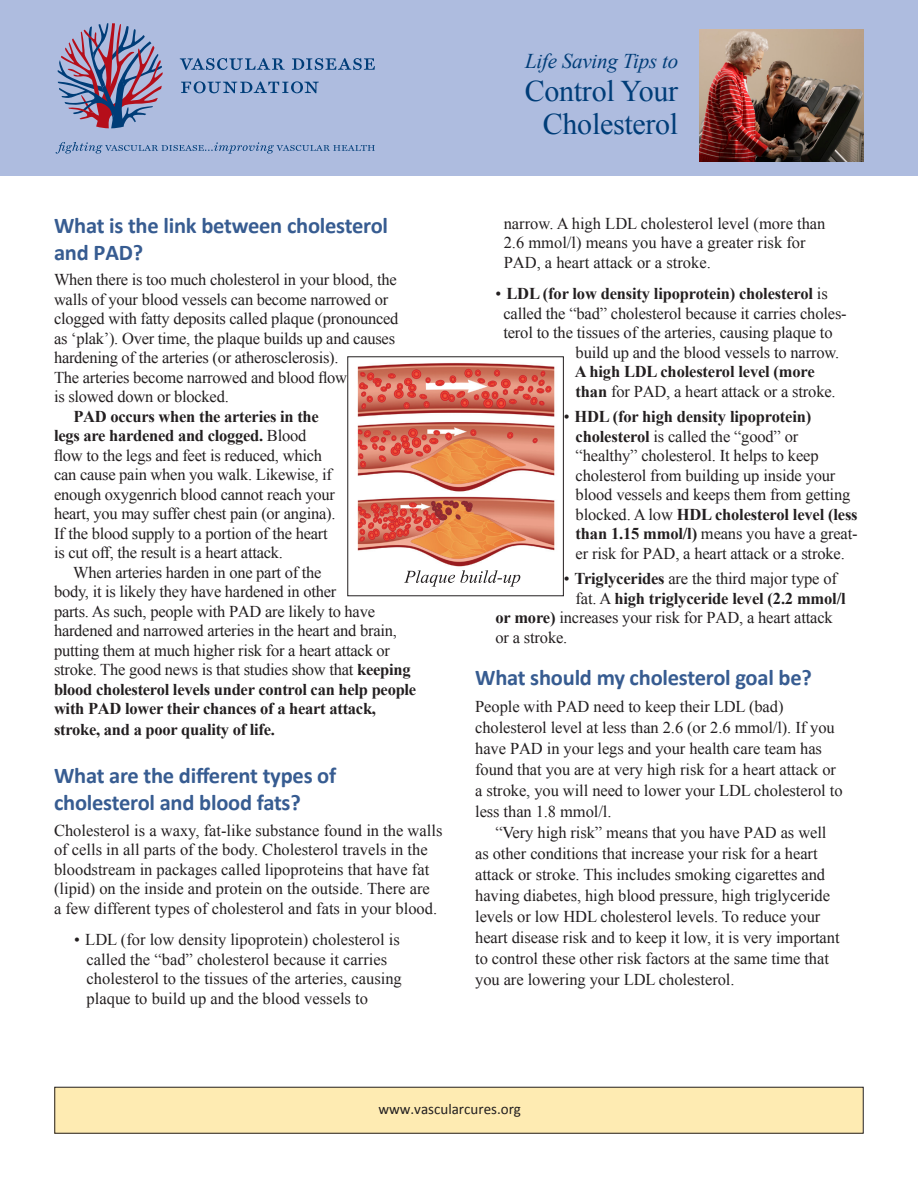
<style>
.page{position:relative;width:918px;height:1188px;background:#fff}
.page>*{position:absolute;margin:0;border:0;box-sizing:border-box;transform-origin:0 0}
.t1{font:30px "Times New Roman";letter-spacing:-.01em;color:#003d78}
.t2{font:700 22.5px "Calibri";letter-spacing:-.01em;color:#375c91}
.t3{font:italic 21px "Times New Roman";letter-spacing:-.01em;color:#003d78}
.t4{font:16.5px/19.5px "Times New Roman";letter-spacing:-.005em;color:#231f20}
.t5{font:700 16.5px/19.5px "Times New Roman";letter-spacing:-.01em;color:#231f20}
.t6{font:15px "Calibri";color:#231f20}
.s1{font-weight:700}
.s2{font-weight:400}
</style>
<div class="page">
<img style="left:357px;top:363px;width:198px;height:204px">
<div style="left:347px;top:356px;width:217px;height:240px;border:1px solid #231f20"></div>
<div style="left:0;top:0;width:918px;height:176px;background:#aebcdf"></div>
<svg style="left:58px;top:23px;width:105px;height:105px"></svg>
<svg style="left:180px;top:58px;width:105px;height:12px"></svg>
<svg style="left:292px;top:58px;width:83px;height:12px"></svg>
<svg style="left:181px;top:81px;width:138px;height:12px"></svg>
<svg style="left:56px;top:142px;width:319px;height:12px"></svg>
<div style="left:55px;top:1087px;width:808px;height:46px;background:#feebb2"></div>
<div style="left:54px;top:1087px;width:810px;height:47px;border:1px solid #231f20"></div>
<img style="left:700px;top:29px;width:164px;height:133px">
<svg style="left:404px;top:570px;width:116px;height:17px"></svg>
<p class="t2" style="left:54px;top:211px;width:336px">What is the link between cholesterol</p>
<p class="t2" style="left:54px;top:238px;width:91px">and PAD?</p>
<p class="t4" style="left:54px;top:270px;width:344px">When there is too much cholesterol in your blood, the</p>
<p class="t4" style="left:54px;top:289px;width:336px">walls of your blood vessels can become narrowed or</p>
<p class="t4" style="left:54px;top:309px;width:346px">clogged with fatty deposits called plaque (pronounced</p>
<p class="t4" style="left:54px;top:328px;width:343px">as ‘plak’). Over time, the plaque builds up and causes</p>
<p class="t4" style="left:54px;top:348px;width:295px">hardening of the arteries (or atherosclerosis).<br>The arteries become narrowed and blood flow is slowed down or blocked.</p>
<p class="t4" style="left:54px;top:406px;width:283px;text-indent:19px"><span class="s1">PAD occurs when the arteries in the legs are hardened and clogged.</span> Blood flow to the legs and feet is reduced, which can cause pain when you walk. Likewise, if enough oxygenrich blood cannot reach your heart, you may suffer chest pain (or angina).<br>If the blood supply to a portion of the heart</p>
<p class="t4" style="left:54px;top:543px;width:231px">is cut off, the result is a heart attack.</p>
<p class="t4" style="left:54px;top:562px;width:323px;text-indent:19px">When arteries harden in one part of the<br>body, it is likely they have hardened in other parts. As such, people with PAD are likely to have</p>
<p class="t4" style="left:54px;top:621px;width:344px">hardened and narrowed arteries in the heart and brain,</p>
<p class="t4" style="left:54px;top:640px;width:338px">putting them at much higher risk for a heart attack or</p>
<p class="t5" style="left:54px;top:660px;width:364px"><span class="s2">stroke. The good news is that studies show that</span> keeping blood cholesterol levels under control can help people with PAD lower their chances of a heart attack,</p>
<p class="t5" style="left:54px;top:720px;width:223px">stroke, and a poor quality of life.</p>
<p class="t2" style="left:54px;top:762px;width:284px">What are the different types of</p>
<p class="t2" style="left:54px;top:789px;width:248px">cholesterol and blood fats?</p>
<p class="t4" style="left:54px;top:820px;width:390px">Cholesterol is a waxy, fat-like substance found in the walls of cells in all parts of the body. Cholesterol travels in the bloodstream in packages called lipoproteins that have fat</p>
<p class="t4" style="left:54px;top:879px;width:377px">(lipid) on the inside and protein on the outside. There are</p>
<p class="t4" style="left:54px;top:898px;width:385px">a few different types of cholesterol and fats in your blood.</p>
<p class="t4" style="left:74px;top:930px;width:327px">• LDL (for low density lipoprotein) cholesterol is</p>
<p class="t4" style="left:87px;top:949px;width:302px">called the “bad” cholesterol because it carries</p>
<p class="t4" style="left:87px;top:969px;width:317px">cholesterol to the tissues of the arteries, causing</p>
<p class="t4" style="left:87px;top:988px;width:283px">plaque to build up and the blood vessels to</p>
<p class="t3" style="left:525px;top:47px;width:155px">Life Saving Tips to</p>
<p class="t1" style="left:525px;top:71px;width:155px">Control Your</p>
<p class="t1" style="left:543px;top:104px;width:137px">Cholesterol</p>
<p class="t4" style="left:504px;top:213px;width:323px">narrow. A high LDL cholesterol level (more than</p>
<p class="t4" style="left:504px;top:232px;width:303px">2.6 mmol/l) means you have a greater risk for</p>
<p class="t4" style="left:504px;top:252px;width:209px">PAD, a heart attack or a stroke.</p>
<p class="t5" style="left:495px;top:283px;width:334px"><span class="s2">•</span> LDL (for low density lipoprotein) cholesterol <span class="s2">is</span></p>
<p class="t4" style="left:503px;top:303px;width:345px">called the “bad” cholesterol because it carries choles-</p>
<p class="t4" style="left:503px;top:323px;width:331px">terol to the tissues of the arteries, causing plaque to</p>
<p class="t4" style="left:576px;top:342px;width:265px">build up and the blood vessels to narrow.</p>
<p class="t5" style="left:575px;top:361px;width:242px">A high LDL cholesterol level (more</p>
<p class="t4" style="left:576px;top:381px;width:262px"><span class="s1">than</span> for PAD, a heart attack or a stroke.</p>
<p class="t5" style="left:564px;top:407px;width:249px"><span class="s2">•</span> HDL (for high density lipoprotein)</p>
<p class="t4" style="left:576px;top:426px;width:224px"><span class="s1">cholesterol</span> is called the “good” or</p>
<p class="t4" style="left:576px;top:446px;width:245px">“healthy” cholesterol. It helps to keep</p>
<p class="t4" style="left:576px;top:465px;width:261px">cholesterol from building up inside your</p>
<p class="t4" style="left:576px;top:485px;width:276px">blood vessels and keeps them from getting</p>
<p class="t5" style="left:576px;top:504px;width:284px"><span class="s2">blocked. A low</span> HDL cholesterol level (less</p>
<p class="t4" style="left:576px;top:524px;width:284px"><span class="s1">than 1.15 mmol/l)</span> means you have a great-</p>
<p class="t4" style="left:576px;top:543px;width:271px">er risk for PAD, a heart attack or a stroke.</p>
<p class="t4" style="left:564px;top:569px;width:275px">• <span class="s1">Triglycerides</span> are the third major type of</p>
<p class="t5" style="left:576px;top:588px;width:272px"><span class="s2">fat. A</span> high triglyceride level (2.2 mmol/l</p>
<p class="t4" style="left:495px;top:608px;width:339px"><span class="s1">or more)</span> increases your risk for PAD, a heart attack</p>
<p class="t4" style="left:495px;top:627px;width:73px">or a stroke.</p>
<p class="t2" style="left:475px;top:663px;width:338px">What should my cholesterol goal be?</p>
<p class="t4" style="left:475px;top:696px;width:369px;line-height:21px">People with PAD need to keep their LDL (bad) cholesterol level at less than 2.6 (or 2.6 mmol/l). If you have PAD in your legs and your health care team has found that you are at very high risk for a heart attack or a stroke, you will need to lower your LDL cholesterol to less than 1.8 mmol/l.</p>
<p class="t4" style="left:475px;top:822px;width:366px;line-height:21px;text-indent:20px">“Very high risk” means that you have PAD as well as other conditions that increase your risk for a heart attack or stroke. This includes smoking cigarettes and having diabetes, high blood pressure, high triglyceride levels or low HDL cholesterol levels. To reduce your heart disease risk and to keep it low, it is very important to control these other risk factors at the same time that you are lowering your LDL cholesterol.</p>
<p class="t6" style="left:378px;top:1100px;width:144px">www.vascularcures.org</p>
</div>
